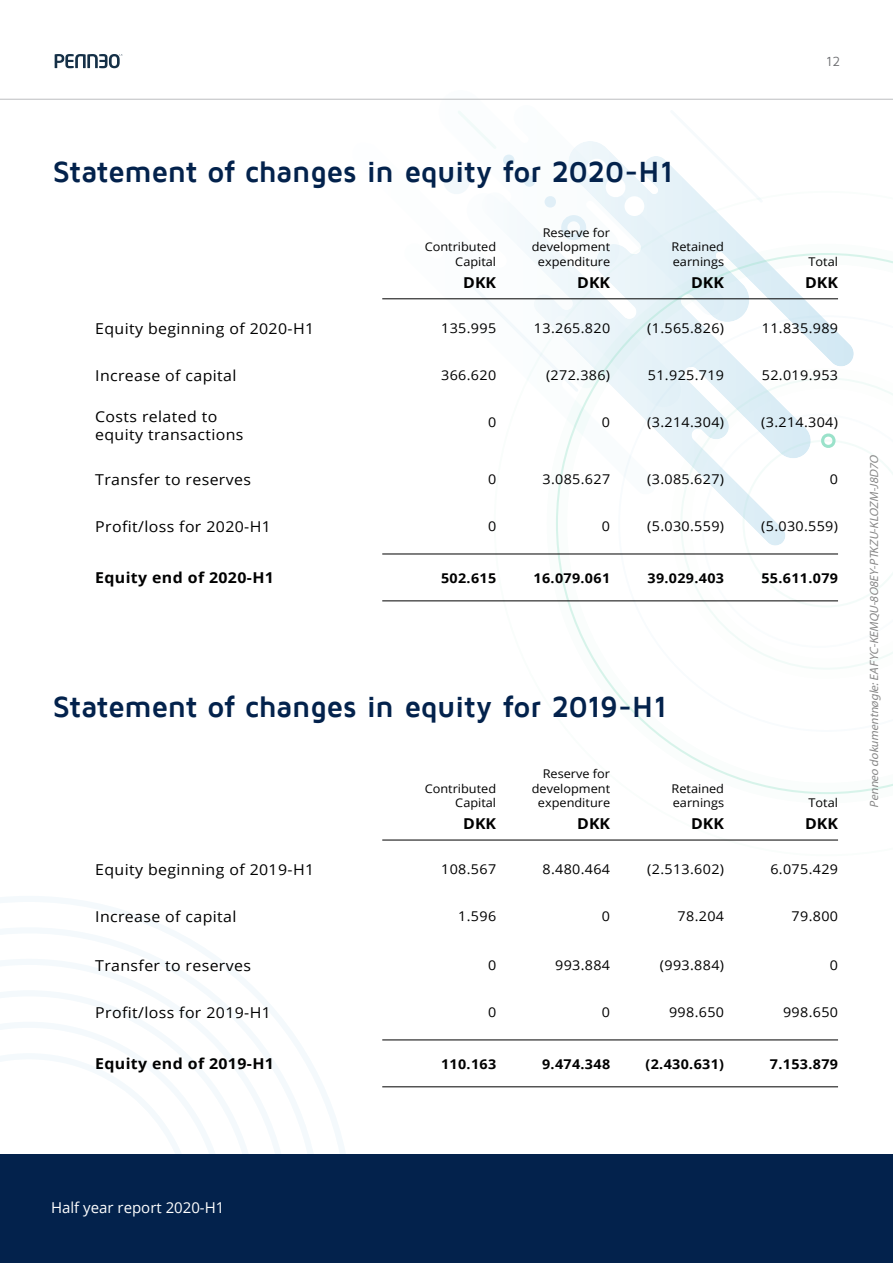
<style>
.page{position:relative;width:893px;height:1263px;background:#fff}
.page>*{position:absolute;margin:0;border:0;box-sizing:border-box;transform-origin:0 0}
.t1{font:700 30px "Maven Pro";letter-spacing:-.01em;color:#03224c}
.t2{font:15px "Open Sans";letter-spacing:.025em;color:#000101;scale:1.06 1}
.t3{font:15px/18px "Open Sans";letter-spacing:.025em;color:#000;scale:1.06 1}
.t4{font:700 15px "Open Sans";letter-spacing:.025em;color:#000101;scale:1.06 1}
.t5{font:700 15px "Open Sans";color:#000;scale:1.06 1}
.t6{font:15px "Open Sans";color:#fff}
.t7{font:13.5px "Open Sans";letter-spacing:.025em;color:#000;scale:1.06 1}
.t8{font:700 13.5px "Open Sans";letter-spacing:.025em;color:#000;scale:1.06 1}
.t9{font:13.5px "Maven Pro";color:#6d6e71}
.t10{font:12px/14.4px "Open Sans";color:#000;text-align:right;scale:1.06 1}
.t11{font:italic 12px "Myriad Pro";color:#888}
</style>
<div class="page">
<svg style="left:507px;top:141px;width:163px;height:50px"></svg>
<svg style="left:458px;top:111px;width:38px;height:38px"></svg>
<svg style="left:606px;top:177px;width:38px;height:14px"></svg>
<div style="left:587px;top:159px;width:20px;height:19px;background:#fff;border-radius:10px"></div>
<svg style="left:503px;top:155px;width:33px;height:32px"></svg>
<svg style="left:670px;top:165px;width:26px;height:26px"></svg>
<svg style="left:460px;top:276px;width:34px;height:33px"></svg>
<div style="left:443px;top:168px;width:27px;height:26px;background:#f2f8fb;border-radius:50%"></div>
<svg style="left:494px;top:191px;width:344px;height:649px"></svg>
<svg style="left:547px;top:244px;width:346px;height:559px"></svg>
<svg style="left:702px;top:414px;width:191px;height:234px"></svg>
<svg style="left:0;top:896px;width:345px;height:258px"></svg>
<svg style="left:0;top:927px;width:321px;height:227px"></svg>
<svg style="left:259px;top:959px;width:31px;height:94px"></svg>
<svg style="left:0;top:945px;width:259px;height:108px"></svg>
<svg style="left:0;top:1053px;width:295px;height:101px"></svg>
<div style="left:0;top:1154px;width:893px;height:109px;background:#03224c"></div>
<hr style="left:0;top:99px;width:893px;height:1px;background:#bcbec0">
<svg style="left:55px;top:54px;width:67px;height:14px"></svg>
<hr style="left:382px;top:554px;width:456px;height:1px;background:#000">
<hr style="left:382px;top:600px;width:456px;height:1px;background:#000">
<hr style="left:382px;top:298px;width:456px;height:1px;background:#000">
<hr style="left:382px;top:1086px;width:456px;height:1px;background:#000">
<hr style="left:382px;top:840px;width:456px;height:1px;background:#000">
<hr style="left:382px;top:1039px;width:456px;height:1px;background:#000">
<h1 class="t1" style="left:53px;top:156px;width:622px">Statement of changes in equity for 2020-H1</h1>
<p class="t2" style="left:95px;top:322px;width:208px">Equity beginning of 2020-H1</p>
<p class="t3" style="left:95px;top:368px;width:135px">Increase of capital</p>
<p class="t3" style="left:95px;top:409px;width:141px">Costs related to equity transactions</p>
<p class="t2" style="left:95px;top:473px;width:149px">Transfer to reserves</p>
<p class="t2" style="left:95px;top:520px;width:167px">Profit/loss for 2020-H1</p>
<p class="t4" style="left:95px;top:572px;width:170px">Equity end of 2020-H1</p>
<p class="t10" style="left:425px;top:241px;width:69px">Contributed<br>Capital</p>
<p class="t5" style="left:463px;top:276px;width:33px">DKK</p>
<p class="t7" style="left:441px;top:323px;width:53px">135.995</p>
<p class="t7" style="left:441px;top:370px;width:53px">366.620</p>
<p class="t7" style="left:488px;top:417px;width:9px">0</p>
<p class="t7" style="left:488px;top:474px;width:9px">0</p>
<p class="t7" style="left:488px;top:521px;width:9px">0</p>
<p class="t8" style="left:441px;top:572px;width:54px">502.615</p>
<p class="t10" style="left:532px;top:227px;width:75px">Reserve for development expenditure</p>
<p class="t5" style="left:577px;top:276px;width:33px">DKK</p>
<p class="t7" style="left:534px;top:323px;width:73px">13.265.820</p>
<p class="t7" style="left:546px;top:370px;width:62px">(272.386)</p>
<p class="t7" style="left:602px;top:417px;width:9px">0</p>
<p class="t7" style="left:542px;top:474px;width:65px">3.085.627</p>
<p class="t7" style="left:602px;top:521px;width:9px">0</p>
<p class="t8" style="left:534px;top:572px;width:74px">16.079.061</p>
<p class="t10" style="left:672px;top:241px;width:51px;text-align:left">Retained earnings</p>
<p class="t5" style="left:691px;top:276px;width:33px">DKK</p>
<p class="t7" style="left:647px;top:323px;width:74px">(1.565.826)</p>
<p class="t7" style="left:648px;top:370px;width:73px">51.925.719</p>
<p class="t7" style="left:647px;top:417px;width:74px">(3.214.304)</p>
<p class="t7" style="left:647px;top:474px;width:74px">(3.085.627)</p>
<p class="t7" style="left:647px;top:521px;width:74px">(5.030.559)</p>
<p class="t8" style="left:647px;top:572px;width:74px">39.029.403</p>
<h1 class="t1" style="left:53px;top:691px;width:616px">Statement of changes in equity for 2019-H1</h1>
<p class="t10" style="left:425px;top:782px;width:69px">Contributed<br>Capital</p>
<p class="t5" style="left:463px;top:817px;width:33px">DKK</p>
<p class="t10" style="left:532px;top:768px;width:75px">Reserve for development expenditure</p>
<p class="t5" style="left:577px;top:817px;width:33px">DKK</p>
<p class="t10" style="left:672px;top:782px;width:51px;text-align:left">Retained earnings</p>
<p class="t5" style="left:691px;top:817px;width:33px">DKK</p>
<p class="t2" style="left:95px;top:863px;width:208px">Equity beginning of 2019-H1</p>
<p class="t3" style="left:95px;top:909px;width:135px">Increase of capital</p>
<p class="t2" style="left:95px;top:959px;width:149px">Transfer to reserves</p>
<p class="t2" style="left:95px;top:1006px;width:167px">Profit/loss for 2019-H1</p>
<p class="t4" style="left:95px;top:1058px;width:170px">Equity end of 2019-H1</p>
<p class="t7" style="left:441px;top:864px;width:53px">108.567</p>
<p class="t7" style="left:458px;top:911px;width:37px">1.596</p>
<p class="t7" style="left:488px;top:960px;width:9px">0</p>
<p class="t7" style="left:488px;top:1007px;width:9px">0</p>
<p class="t8" style="left:441px;top:1058px;width:54px">110.163</p>
<p class="t7" style="left:542px;top:864px;width:65px">8.480.464</p>
<p class="t7" style="left:602px;top:911px;width:9px">0</p>
<p class="t7" style="left:555px;top:960px;width:53px">993.884</p>
<p class="t7" style="left:602px;top:1007px;width:9px">0</p>
<p class="t8" style="left:542px;top:1058px;width:66px">9.474.348</p>
<p class="t7" style="left:647px;top:864px;width:74px">(2.513.602)</p>
<p class="t7" style="left:678px;top:911px;width:45px">78.204</p>
<p class="t7" style="left:660px;top:960px;width:62px">(993.884)</p>
<p class="t7" style="left:669px;top:1007px;width:53px">998.650</p>
<p class="t8" style="left:646px;top:1058px;width:76px">(2.430.631)</p>
<p class="t9" style="left:826px;top:54px;width:15px">12</p>
<p class="t10" style="left:808px;top:255px;width:29px">Total</p>
<p class="t5" style="left:805px;top:276px;width:33px">DKK</p>
<p class="t7" style="left:762px;top:323px;width:73px">11.835.989</p>
<p class="t7" style="left:762px;top:370px;width:73px">52.019.953</p>
<p class="t7" style="left:761px;top:417px;width:74px">(3.214.304)</p>
<p class="t7" style="left:830px;top:474px;width:9px">0</p>
<p class="t7" style="left:761px;top:521px;width:74px">(5.030.559)</p>
<p class="t8" style="left:761px;top:572px;width:74px">55.611.079</p>
<p class="t10" style="left:808px;top:796px;width:29px">Total</p>
<p class="t5" style="left:805px;top:817px;width:33px">DKK</p>
<p class="t7" style="left:770px;top:864px;width:65px">6.075.429</p>
<p class="t7" style="left:792px;top:911px;width:45px">79.800</p>
<p class="t7" style="left:830px;top:960px;width:9px">0</p>
<p class="t7" style="left:783px;top:1007px;width:53px">998.650</p>
<p class="t8" style="left:770px;top:1058px;width:66px">7.153.879</p>
<p class="t11" style="left:869px;top:807px;width:356px;rotate:-90deg">Penneo dokumentnøgle:EAFYC-KEMQU-8O8EY-PTKZU-KLOZM-J8D7O</p>
<p class="t6" style="left:51px;top:1201px;width:175px">Half year report 2020-H1</p>
</div>
